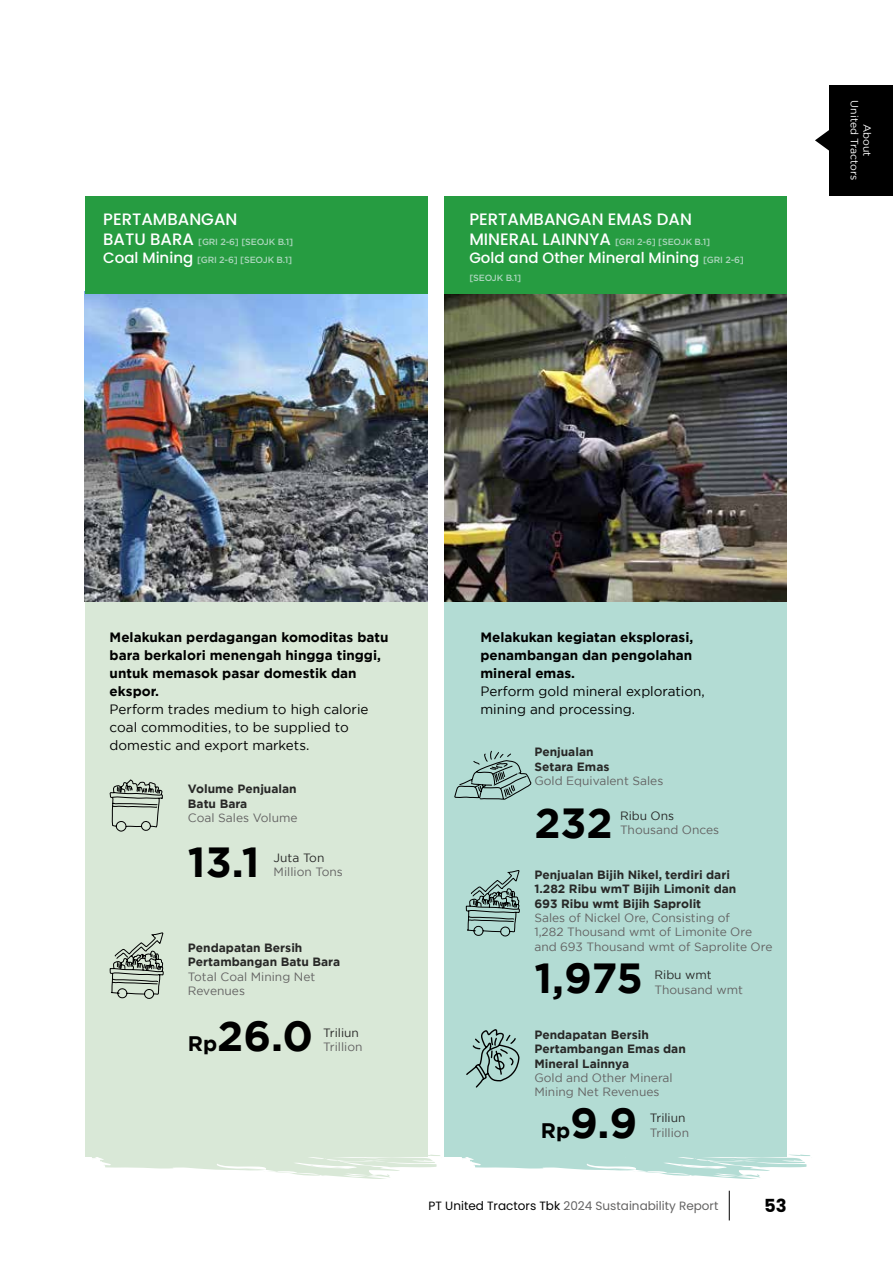
<style>
.page{position:relative;width:893px;height:1263px;background:#fff}
.page>*{position:absolute;margin:0;border:0;box-sizing:border-box;transform-origin:0 0}
.t1{font:700 42px "Gotham";color:#000}
.t2{font:700 18px "Poppins";color:#000}
.t3{font:500 16.5px "Poppins";color:#fff}
.t4{font:500 15px "Poppins";color:#fff}
.t5{font:700 13.5px/18px "Gotham";color:#000}
.t6{font:13.5px/18px "Gotham";color:#000}
.t7{font:12px/14.4px "Gotham";color:#646363}
.t8{font:700 12px/14.4px "Gotham";color:#282827}
.t9{font:12px "Poppins";color:#646363}
.t10{font:12px "Gotham";color:#282827}
.t11{font:10.5px/12.6px "Gotham";color:#fff;text-align:center}
.t12{font:500 9px/18px "Gotham";letter-spacing:-.02em;color:#abd6bc}
.s1{font-family:"Poppins";font-size:16.5px;color:#fff}
.s2{font-family:"Poppins";font-size:15px;color:#fff}
.s3{font-family:"Gotham";font-size:9px;color:#abd6bc}
.s4{font-size:21px}
.s5{color:#000}
</style>
<div class="page">
<svg style="left:729px;top:1191px;width:1px;height:29px"></svg>
<svg style="left:815px;top:130px;width:14px;height:21px"></svg>
<div style="left:829px;top:85px;width:64px;height:111px;background:#000"></div>
<div style="left:85px;top:595px;width:342px;height:562px;background:#d9e8d7"></div>
<div style="left:444px;top:595px;width:343px;height:562px;background:#b3dcd4"></div>
<img style="left:444px;top:293px;width:343px;height:309px">
<img style="left:85px;top:293px;width:342px;height:308px">
<svg style="left:92px;top:1144px;width:348px;height:35px"></svg>
<svg style="left:462px;top:1154px;width:349px;height:25px"></svg>
<div style="left:85px;top:196px;width:342px;height:97px;background:#269c41"></div>
<div style="left:444px;top:196px;width:343px;height:97px;background:#269c41"></div>
<svg style="left:466px;top:1029px;width:54px;height:59px"></svg>
<svg style="left:109px;top:932px;width:55px;height:67px"></svg>
<svg style="left:465px;top:870px;width:55px;height:67px"></svg>
<svg style="left:109px;top:779px;width:54px;height:53px"></svg>
<svg style="left:454px;top:750px;width:78px;height:50px"></svg>
<h3 class="t3" style="left:103px;top:210px;width:136px">PERTAMBANGAN</h3>
<p class="t12" style="left:103px;top:233px;width:191px"><span class="s1">BATU BARA</span> [GRI 2-6] [SEOJK B.1]<br><span class="s2">Coal Mining</span> [GRI 2-6] [SEOJK B.1]</p>
<h3 class="t3" style="left:469px;top:210px;width:224px">PERTAMBANGAN EMAS DAN</h3>
<p class="t12" style="left:469px;top:233px;width:242px"><span class="s1">MINERAL LAINNYA</span> [GRI 2-6] [SEOJK B.1]</p>
<p class="t4" style="left:469px;top:249px;width:276px">Gold and Other Mineral Mining <span class="s3">[GRI 2-6]</span></p>
<p class="t12" style="left:469px;top:269px;width:53px">[SEOJK B.1]</p>
<p class="t11" style="left:873px;top:100px;width:81px;rotate:90deg">About<br>United Tractors</p>
<p class="t5" style="left:110px;top:628px;width:280px">Melakukan perdagangan komoditas batu bara berkalori menengah hingga tinggi, untuk memasok pasar domestik dan ekspor.</p>
<p class="t6" style="left:110px;top:699px;width:260px">Perform trades medium to high calorie coal commodities, to be supplied to domestic and export markets.</p>
<p class="t8" style="left:188px;top:782px;width:110px">Volume Penjualan<br>Batu Bara</p>
<p class="t7" style="left:188px;top:810px;width:111px">Coal Sales Volume</p>
<h1 class="t1" style="left:188px;top:835px;width:73px">13.1</h1>
<p class="t10" style="left:274px;top:850px;width:52px">Juta Ton</p>
<p class="t7" style="left:274px;top:864px;width:71px">Million Tons</p>
<p class="t8" style="left:188px;top:940px;width:154px">Pendapatan Bersih<br>Pertambangan Batu Bara</p>
<p class="t7" style="left:188px;top:969px;width:129px">Total Coal Mining Net<br>Revenues</p>
<h1 class="t1" style="left:188px;top:1008px;width:127px"><span class="s4">Rp</span>26.0</h1>
<p class="t10" style="left:323px;top:1025px;width:37px">Triliun</p>
<p class="t7" style="left:323px;top:1039px;width:41px">Trillion</p>
<p class="t5" style="left:480px;top:628px;width:214px;text-align:justify">Melakukan kegiatan eksplorasi, penambangan dan pengolahan mineral emas.</p>
<p class="t6" style="left:480px;top:681px;width:226px">Perform gold mineral exploration, mining and processing.</p>
<p class="t8" style="left:534px;top:745px;width:77px">Penjualan<br>Setara Emas</p>
<p class="t7" style="left:534px;top:773px;width:130px">Gold Equivalent Sales</p>
<h1 class="t1" style="left:534px;top:795px;width:80px">232</h1>
<p class="t10" style="left:620px;top:808px;width:56px">Ribu Ons</p>
<p class="t7" style="left:620px;top:823px;width:101px">Thousand Onces</p>
<p class="t8" style="left:534px;top:867px;width:203px">Penjualan Bijih Nikel, terdiri dari<br>1.282 Ribu wmT Bijih Limonit dan<br>693 Ribu wmt Bijih Saprolit</p>
<p class="t7" style="left:534px;top:910px;width:240px">Sales of Nickel Ore, Consisting of<br>1,282 Thousand wmt of Limonite Ore and 693 Thousand wmt of Saprolite Ore</p>
<p class="t10" style="left:654px;top:967px;width:59px">Ribu wmt</p>
<h1 class="t1" style="left:534px;top:950px;width:110px">1,975</h1>
<p class="t7" style="left:654px;top:982px;width:90px">Thousand wmt</p>
<p class="t8" style="left:534px;top:1027px;width:153px">Pendapatan Bersih<br>Pertambangan Emas dan<br>Mineral Lainnya</p>
<p class="t7" style="left:534px;top:1070px;width:140px">Gold and Other Mineral<br>Mining Net Revenues</p>
<h1 class="t1" style="left:541px;top:1095px;width:98px"><span class="s4">Rp</span>9.9</h1>
<p class="t10" style="left:650px;top:1110px;width:37px">Triliun</p>
<p class="t7" style="left:650px;top:1125px;width:41px">Trillion</p>
<p class="t9" style="left:429px;top:1198px;width:291px"><span class="s5">PT United Tractors Tbk</span> 2024 Sustainability Report</p>
<h2 class="t2" style="left:764px;top:1195px;width:24px">53</h2>
</div>
